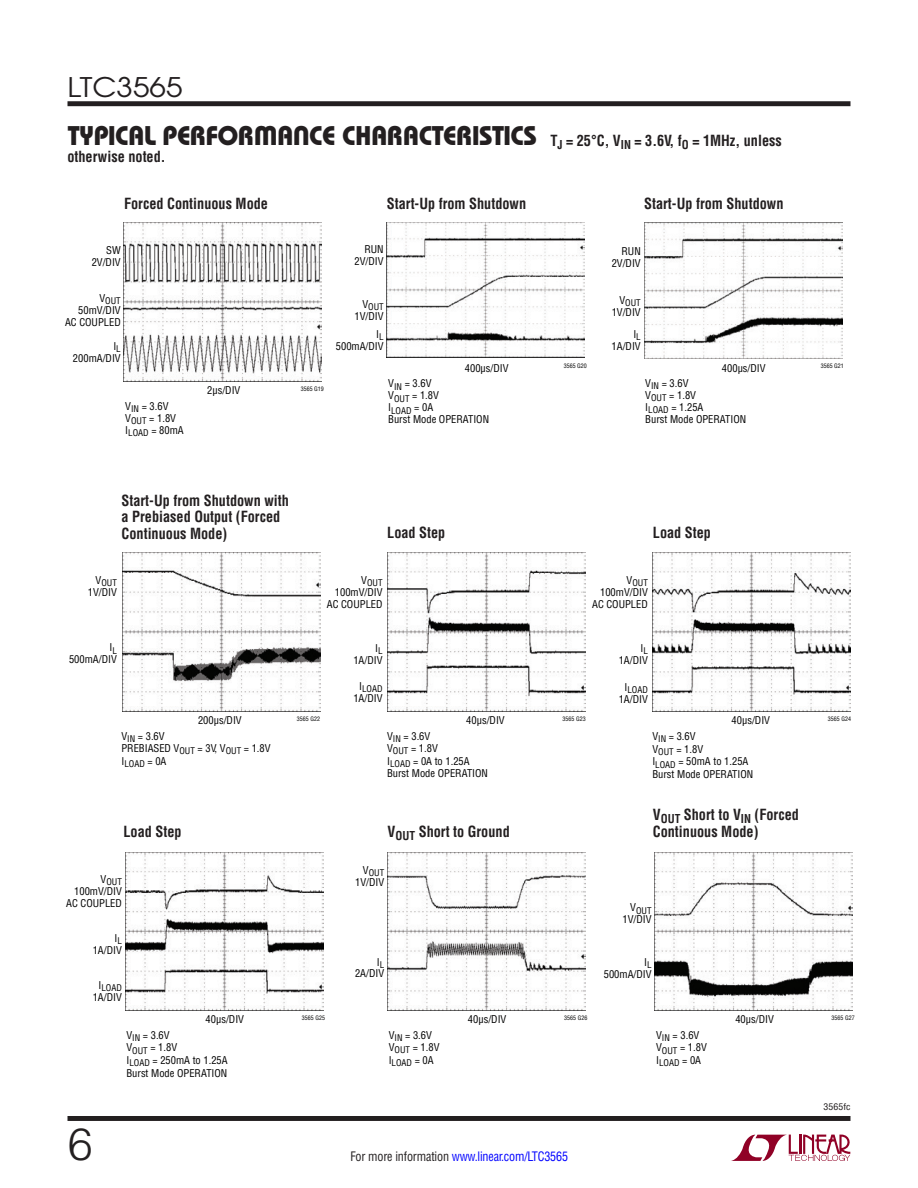
<style>
.page{position:relative;width:918px;height:1188px;background:#fff}
.page>*{position:absolute;margin:0;border:0;box-sizing:border-box;transform-origin:0 0}
.t1{font:300 45px "Helvetica";color:#231f20}
.t2{font:27px "Linear Bauhaus";letter-spacing:-.02em;color:#231f20}
.t3{font:27px "Avant Garde";color:#231f20;scale:1.1 1}
.t4{font:700 15px/16.5px "Linear Helv Cond";color:#231f20;scale:.95 1}
.t5{font:12.75px "Linear Helv Cond";letter-spacing:-.01em;color:#00f;scale:.95 1}
.t6{font:10.5px/12px "Linear Helv Cond";color:#000;text-align:right}
.t7{font:9px "Linear Helv Cond";color:#000}
.t8{font:9px "Linear Helv Cond";color:#231f20;scale:1.1 1}
.t9{font:6px "Linear Helv Cond";color:#000}
.s1{font-family:"Linear Helv Cond";font-weight:700;font-size:15px}
.s2{color:#231f20}
</style>
<div class="page">
<svg style="left:731px;top:1135px;width:119px;height:26px"></svg>
<div style="left:68px;top:101px;width:782px;height:5px;background:#231f20"></div>
<div style="left:68px;top:1116px;width:782px;height:5px;background:#231f20"></div>
<img style="left:122px;top:553px;width:198px;height:158px">
<img style="left:387px;top:553px;width:198px;height:158px">
<img style="left:652px;top:553px;width:198px;height:158px">
<img style="left:125px;top:853px;width:198px;height:158px">
<img style="left:387px;top:853px;width:198px;height:158px">
<img style="left:654px;top:853px;width:198px;height:158px">
<img style="left:124px;top:223px;width:198px;height:158px">
<img style="left:387px;top:223px;width:198px;height:135px">
<img style="left:644px;top:223px;width:198px;height:135px">
<h2 class="t3" style="left:68px;top:70px;width:106px">LTC3565</h2>
<h2 class="t2" style="left:68px;top:119px;width:715px">TYPICAL PERFORMANCE CHARACTERISTICS <span class="s1">T</span><sub>J</sub> <span class="s1">= 25°C, V</span><sub>IN</sub> <span class="s1">= 3.6V, f</span><sub>O</sub> <span class="s1">= 1MHz, unless</span></h2>
<h3 class="t4" style="left:67px;top:149px;width:105px">otherwise noted.</h3>
<h3 class="t4" style="left:124px;top:196px;width:153px">Forced Continuous Mode</h3>
<h3 class="t4" style="left:387px;top:196px;width:148px">Start-Up from Shutdown</h3>
<h3 class="t4" style="left:644px;top:196px;width:148px">Start-Up from Shutdown</h3>
<p class="t6" style="left:92px;top:244px;width:31px">SW<br>2V/DIV</p>
<p class="t7" style="left:99px;top:296px;width:23px"><sup>V</sup>OUT</p>
<p class="t6" style="left:65px;top:304px;width:57px">50mV/DIV<br>AC COUPLED</p>
<p class="t6" style="left:73px;top:340px;width:49px">I<sub>L<br></sub>200mA/DIV</p>
<p class="t6" style="left:125px;top:400px;width:60px;text-align:left">V<sub>IN</sub> = 3.6V<br>V<sub>OUT</sub> = 1.8V<br>I<sub>LOAD</sub> = 80mA</p>
<p class="t6" style="left:355px;top:243px;width:31px">RUN<br>2V/DIV</p>
<p class="t7" style="left:362px;top:301px;width:23px"><sup>V</sup>OUT</p>
<p class="t6" style="left:355px;top:307px;width:31px;line-height:18.3px">1V/DIV<br>I<sub>L</sub></p>
<p class="t6" style="left:336px;top:340px;width:49px">500mA/DIV</p>
<p class="t6" style="left:465px;top:362px;width:45px">400µs/DIV</p>
<p class="t6" style="left:207px;top:385px;width:35px">2µs/DIV</p>
<p class="t6" style="left:388px;top:377px;width:102px;text-align:left">V<sub>IN</sub> = 3.6V<br>V<sub>OUT</sub> = 1.8V<br>I<sub>LOAD</sub> = 0A<br>Burst Mode OPERATION</p>
<p class="t9" style="left:301px;top:385px;width:25px">3565 G19</p>
<p class="t9" style="left:564px;top:362px;width:25px">3565 G20</p>
<p class="t6" style="left:612px;top:245px;width:31px">RUN<br>2V/DIV</p>
<p class="t7" style="left:619px;top:297px;width:23px"><sup>V</sup>OUT</p>
<p class="t6" style="left:612px;top:301px;width:31px;line-height:22px">1V/DIV<br>I<sub>L</sub></p>
<p class="t6" style="left:612px;top:340px;width:31px">1A/DIV</p>
<p class="t6" style="left:722px;top:362px;width:45px">400µs/DIV</p>
<p class="t6" style="left:645px;top:377px;width:102px;text-align:left">V<sub>IN</sub> = 3.6V<br>V<sub>OUT</sub> = 1.8V<br>I<sub>LOAD</sub> = 1.25A<br>Burst Mode OPERATION</p>
<p class="t9" style="left:821px;top:362px;width:25px">3565 G21</p>
<h3 class="t4" style="left:122px;top:492px;width:178px">Start-Up from Shutdown with a Prebiased Output (Forced<br>Continuous Mode)</h3>
<h3 class="t4" style="left:387px;top:524px;width:63px">Load Step</h3>
<h3 class="t4" style="left:653px;top:524px;width:63px">Load Step</h3>
<p class="t7" style="left:96px;top:577px;width:23px"><sup>V</sup>OUT</p>
<p class="t6" style="left:88px;top:586px;width:31px">1V/DIV</p>
<p class="t6" style="left:69px;top:642px;width:49px">I<sub>L<br></sub>500mA/DIV</p>
<p class="t7" style="left:361px;top:577px;width:23px"><sup>V</sup>OUT</p>
<p class="t6" style="left:327px;top:586px;width:57px">100mV/DIV<br>AC COUPLED</p>
<p class="t6" style="left:353px;top:642px;width:31px">I<sub>L<br></sub>1A/DIV</p>
<p class="t7" style="left:359px;top:683px;width:25px"><sup>I</sup>LOAD</p>
<p class="t6" style="left:353px;top:692px;width:31px">1A/DIV</p>
<p class="t7" style="left:627px;top:578px;width:23px"><sup>V</sup>OUT</p>
<p class="t6" style="left:592px;top:586px;width:57px">100mV/DIV<br>AC COUPLED</p>
<p class="t6" style="left:619px;top:642px;width:31px">I<sub>L<br></sub>1A/DIV</p>
<p class="t7" style="left:624px;top:684px;width:25px"><sup>I</sup>LOAD</p>
<p class="t6" style="left:619px;top:693px;width:31px">1A/DIV</p>
<p class="t6" style="left:198px;top:714px;width:45px">200µs/DIV</p>
<p class="t9" style="left:297px;top:715px;width:25px">3565 G22</p>
<p class="t6" style="left:466px;top:714px;width:40px">40µs/DIV</p>
<p class="t9" style="left:563px;top:715px;width:25px">3565 G23</p>
<p class="t6" style="left:732px;top:715px;width:40px">40µs/DIV</p>
<p class="t6" style="left:121px;top:729px;width:151px;line-height:12.6px;text-align:left">V<sub>IN</sub> = 3.6V<br>PREBIASED V<sub>OUT</sub> = 3V, V<sub>OUT</sub> = 1.8V<br>I<sub>LOAD</sub> = 0A</p>
<p class="t6" style="left:387px;top:729px;width:102px;line-height:12.6px;text-align:left">V<sub>IN</sub> = 3.6V<br>V<sub>OUT</sub> = 1.8V<br>I<sub>LOAD</sub> = 0A to 1.25A<br>Burst Mode OPERATION</p>
<p class="t6" style="left:652px;top:730px;width:102px;line-height:12.6px;text-align:left">V<sub>IN</sub> = 3.6V<br>V<sub>OUT</sub> = 1.8V<br>I<sub>LOAD</sub> = 50mA to 1.25A<br>Burst Mode OPERATION</p>
<h3 class="t4" style="left:123px;top:823px;width:63px">Load Step</h3>
<h3 class="t4" style="left:388px;top:823px;width:130px">V<sub>OUT</sub> Short to Ground</h3>
<p class="t7" style="left:101px;top:876px;width:23px"><sup>V</sup>OUT</p>
<p class="t6" style="left:66px;top:885px;width:57px">100mV/DIV<br>AC COUPLED</p>
<p class="t6" style="left:93px;top:932px;width:31px">I<sub>L<br></sub>1A/DIV</p>
<p class="t7" style="left:98px;top:982px;width:25px"><sup>I</sup>LOAD</p>
<p class="t6" style="left:93px;top:991px;width:31px">1A/DIV</p>
<p class="t6" style="left:206px;top:1013px;width:40px">40µs/DIV</p>
<p class="t6" style="left:126px;top:1029px;width:103px;line-height:12.6px;text-align:left">V<sub>IN</sub> = 3.6V<br>V<sub>OUT</sub> = 1.8V<br>I<sub>LOAD</sub> = 250mA to 1.25A<br>Burst Mode OPERATION</p>
<p class="t9" style="left:302px;top:1014px;width:25px">3565 G25</p>
<p class="t7" style="left:363px;top:868px;width:23px"><sup>V</sup>OUT</p>
<p class="t6" style="left:355px;top:876px;width:31px">1V/DIV</p>
<p class="t6" style="left:355px;top:956px;width:31px">I<sub>L<br></sub>2A/DIV</p>
<p class="t6" style="left:389px;top:1028px;width:52px;line-height:12.6px;text-align:left">V<sub>IN</sub> = 3.6V<br>V<sub>OUT</sub> = 1.8V<br>I<sub>LOAD</sub> = 0A</p>
<p class="t6" style="left:468px;top:1013px;width:40px">40µs/DIV</p>
<h3 class="t4" style="left:653px;top:807px;width:155px">V<sub>OUT</sub> Short to V<sub>IN</sub> (Forced<br>Continuous Mode)</h3>
<p class="t9" style="left:564px;top:1014px;width:25px">3565 G26</p>
<p class="t7" style="left:630px;top:905px;width:23px"><sup>V</sup>OUT</p>
<p class="t6" style="left:623px;top:913px;width:31px">1V/DIV</p>
<p class="t6" style="left:604px;top:956px;width:49px">I<sub>L<br></sub>500mA/DIV</p>
<p class="t6" style="left:656px;top:1029px;width:52px;line-height:12.6px;text-align:left">V<sub>IN</sub> = 3.6V<br>V<sub>OUT</sub> = 1.8V<br>I<sub>LOAD</sub> = 0A</p>
<p class="t6" style="left:735px;top:1013px;width:40px">40µs/DIV</p>
<h1 class="t1" style="left:68px;top:1116px;width:27px">6</h1>
<p class="t5" style="left:350px;top:1148px;width:231px"><span class="s2">For more information</span> www.linear.com/LTC3565</p>
<p class="t9" style="left:828px;top:715px;width:25px">3565 G24</p>
<p class="t9" style="left:832px;top:1014px;width:25px">3565 G27</p>
<p class="t8" style="left:824px;top:1102px;width:26px">3565fc</p>
</div>
